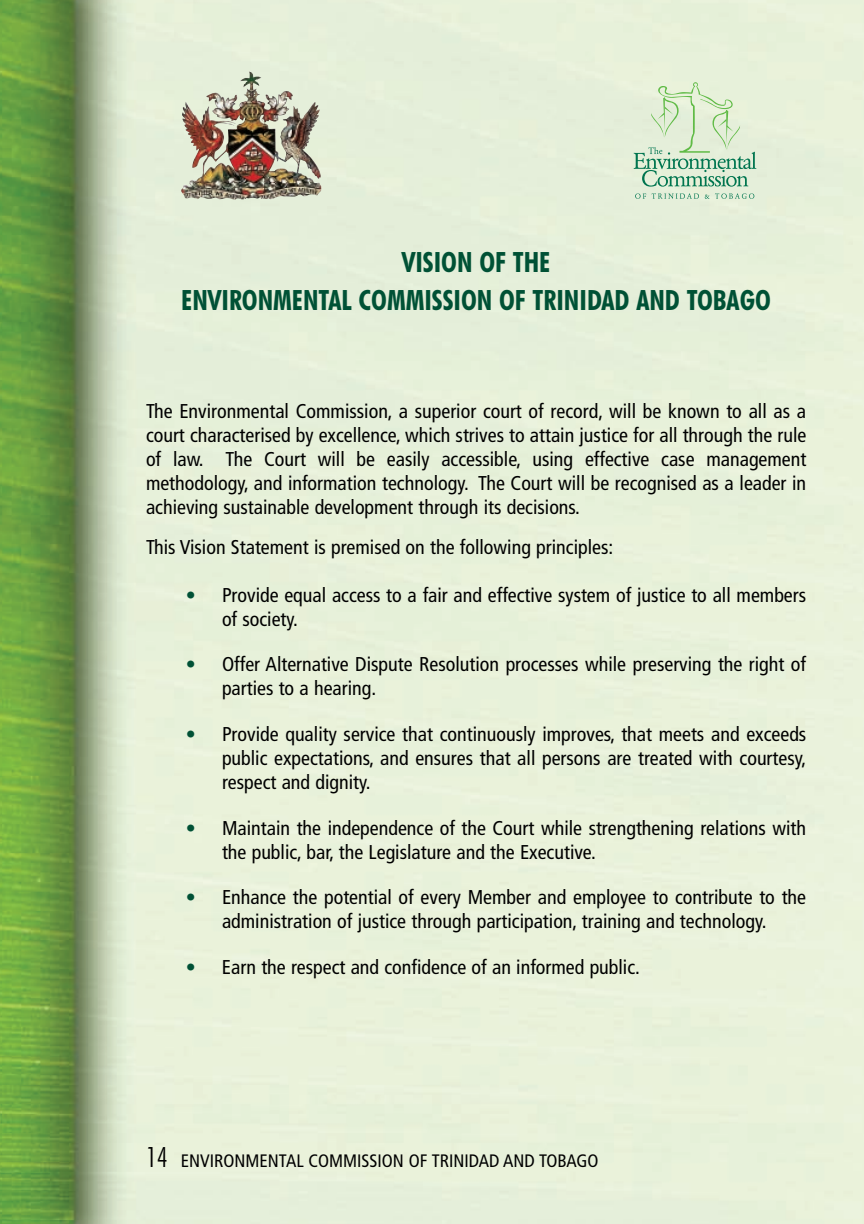
<style>
.page{position:relative;width:864px;height:1224px;background:#fff}
.page>*{position:absolute;margin:0;border:0;box-sizing:border-box;transform-origin:0 0}
.t1{font:700 condensed 28px/38px "Futura BT";color:#005135;text-align:center}
.t2{font:condensed 20px/24px "Frutiger";color:#000}
.t3{font:condensed 18px "Frutiger";color:#000}
.s1{color:#005135}
.s2{font-family:"Futura BT";font-weight:300;font-size:28px}
</style>
<div class="page">
<img style="left:0;top:0;width:864px;height:1224px">
<img style="left:249px;top:71px;width:73px;height:128px">
<svg style="left:635px;top:193px;width:11px;height:6px"></svg>
<svg style="left:652px;top:193px;width:47px;height:6px"></svg>
<svg style="left:705px;top:193px;width:49px;height:6px"></svg>
<svg style="left:634px;top:82px;width:122px;height:105px;background:#cde3c7"></svg>
<h1 class="t1" style="left:181px;top:245px;width:591px">VISION OF THE<br>ENVIRONMENTAL COMMISSION OF TRINIDAD AND TOBAGO</h1>
<p class="t2" style="left:146px;top:401px;width:662px;text-align:justify">The Environmental Commission, a superior court of record, will be known to all as a court characterised by excellence, which strives to attain justice for all through the rule of law. The Court will be easily accessible, using effective case management methodology, and information technology. The Court will be recognised as a leader in achieving sustainable development through its decisions.</p>
<p class="t2" style="left:146px;top:536px;width:469px">This Vision Statement is premised on the following principles:</p>
<p class="t2" style="left:222px;top:584px;width:586px;text-indent:-36px"><span class="s1">•</span> Provide equal access to a fair and effective system of justice to all members of society.</p>
<p class="t2" style="left:222px;top:654px;width:586px;text-indent:-36px"><span class="s1">•</span> Offer Alternative Dispute Resolution processes while preserving the right of parties to a hearing.</p>
<p class="t2" style="left:222px;top:724px;width:586px;text-align:justify;text-indent:-36px"><span class="s1">•</span> Provide quality service that continuously improves, that meets and exceeds public expectations, and ensures that all persons are treated with courtesy, respect and dignity.</p>
<p class="t2" style="left:222px;top:817px;width:586px;text-indent:-36px"><span class="s1">•</span> Maintain the independence of the Court while strengthening relations with the public, bar, the Legislature and the Executive.</p>
<p class="t2" style="left:186px;top:887px;width:622px;text-align:center"><span class="s1">•</span> Enhance the potential of every Member and employee to contribute to the administration of justice through participation, training and technology.</p>
<p class="t2" style="left:186px;top:956px;width:456px"><span class="s1">•</span> Earn the respect and confidence of an informed public.</p>
<p class="t3" style="left:146px;top:1154px;width:454px"><span class="s2">14</span> ENVIRONMENTAL COMMISSION OF TRINIDAD AND TOBAGO</p>
</div>
